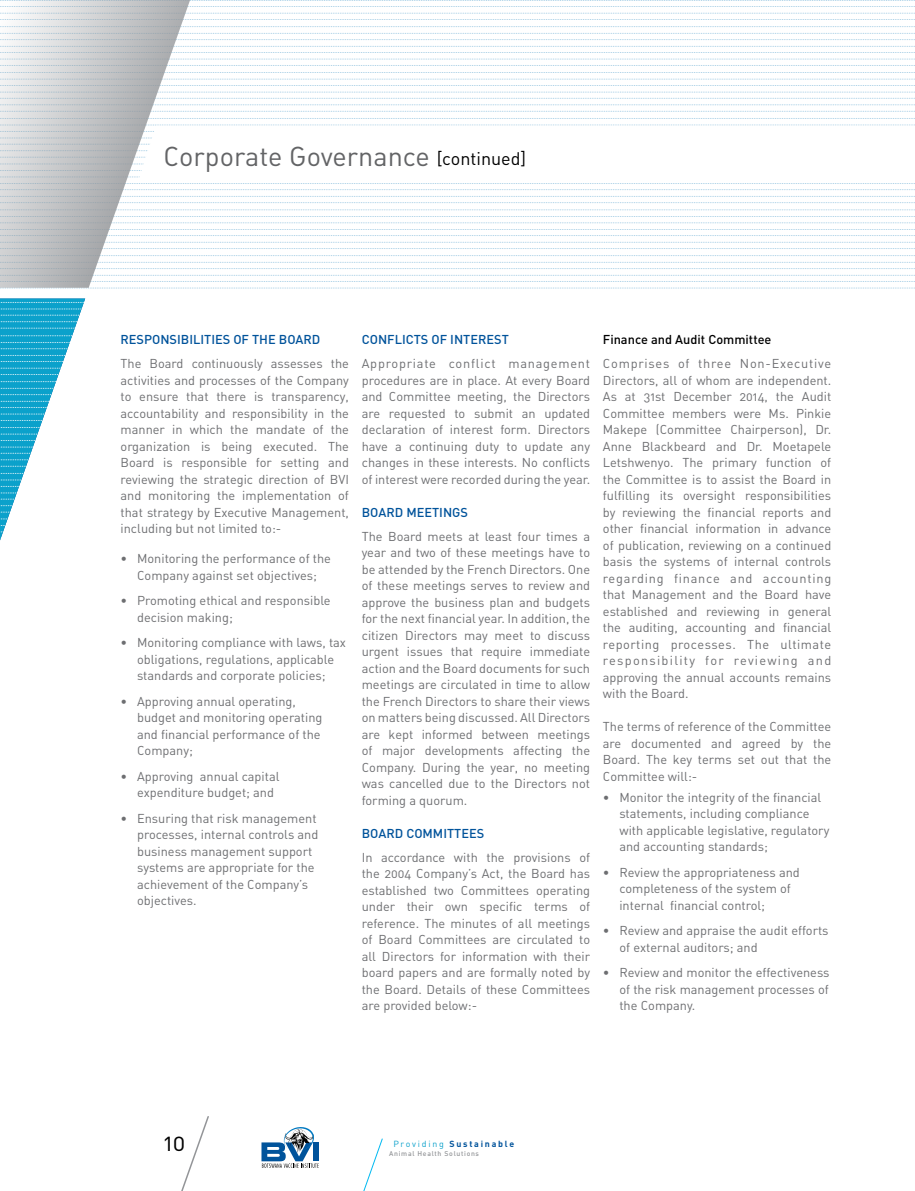
<style>
.page{position:relative;width:915px;height:1191px;background:#fff}
.page>*{position:absolute;margin:0;border:0;box-sizing:border-box;transform-origin:0 0}
.t1{font:27px "DIN Regular Alternate";color:#636466}
.t2{font:24px "DIN Regular Alternate";color:#000}
.t3{font:12.75px/16.5px "DIN Regular Alternate";color:#6d6e71;text-align:justify}
.t4{font:500 12.75px "DIN";color:#00539b}
.t5{font:500 12.75px "DIN";color:#000}
.t6{font:700 8.85px "DIN";letter-spacing:.2em;color:#00539b}
.t7{font:500 6.9px "DIN";letter-spacing:.1em;color:#939598}
.s1{font-size:18px;color:#000}
.s2{font-family:"DIN Regular Alternate";font-weight:400;color:#0ba1cb}
</style>
<div class="page">
<svg style="left:208px;top:72px;width:707px;height:1px"></svg>
<svg style="left:208px;top:255px;width:707px;height:1px"></svg>
<svg style="left:208px;top:26px;width:707px;height:1px"></svg>
<svg style="left:208px;top:209px;width:707px;height:1px"></svg>
<svg style="left:208px;top:118px;width:707px;height:1px"></svg>
<svg style="left:208px;top:111px;width:707px;height:1px"></svg>
<svg style="left:208px;top:79px;width:707px;height:7px"></svg>
<svg style="left:208px;top:262px;width:707px;height:7px"></svg>
<svg style="left:208px;top:33px;width:707px;height:7px"></svg>
<svg style="left:208px;top:216px;width:707px;height:7px"></svg>
<svg style="left:208px;top:13px;width:707px;height:7px"></svg>
<svg style="left:208px;top:196px;width:707px;height:7px"></svg>
<svg style="left:0;top:288px;width:915px;height:1px"></svg>
<svg style="left:208px;top:59px;width:707px;height:7px"></svg>
<svg style="left:208px;top:242px;width:707px;height:7px"></svg>
<svg style="left:208px;top:0;width:707px;height:7px"></svg>
<svg style="left:208px;top:92px;width:707px;height:13px"></svg>
<svg style="left:208px;top:275px;width:707px;height:7px"></svg>
<svg style="left:208px;top:46px;width:707px;height:7px"></svg>
<svg style="left:208px;top:229px;width:707px;height:7px"></svg>
<svg style="left:208px;top:125px;width:707px;height:65px"></svg>
<svg style="left:0;top:0;width:208px;height:288px"></svg>
<svg style="left:181px;top:1116px;width:28px;height:75px"></svg>
<svg style="left:363px;top:1138px;width:19px;height:53px"></svg>
<div style="left:313px;top:1142px;width:6px;height:19px;background:#00539b"></div>
<svg style="left:261px;top:1127px;width:57px;height:40px"></svg>
<svg style="left:0;top:298px;width:85px;height:243px"></svg>
<h1 class="t1" style="left:163px;top:140px;width:364px">Corporate Governance <span class="s1">[continued]</span></h1>
<p class="t4" style="left:120px;top:331px;width:33px">RESPON</p>
<p class="t4" style="left:169px;top:331px;width:14px">SIBILITIE</p>
<p class="t4" style="left:223px;top:331px;width:65px">S OF THE BOARD</p>
<p class="t3" style="left:120px;top:355px;width:230px">The Board continuously assesses the activities and processes of the Company to ensure that there is transparency, accountability and responsibility in the manner in which the mandate of the organization is being executed. The Board is responsible for setting and reviewing the strategic direction of BVI and monitoring the implementation of that strategy by Executive Management, including but not limited to:-</p>
<p class="t3" style="left:120px;top:550px;width:212px;text-align:center">• Monitoring the performance of the<br>Company against set objectives;</p>
<p class="t3" style="left:137px;top:592px;width:195px;text-indent:-16px">• Promoting ethical and responsible decision making;</p>
<p class="t3" style="left:120px;top:634px;width:227px;text-align:center">• Monitoring compliance with laws, tax obligations, regulations, applicable standards and corporate policies;</p>
<p class="t3" style="left:137px;top:692px;width:187px;text-align:left;text-indent:-16px">• Approving annual operating, budget and monitoring operating and financial performance of the<br>Company;</p>
<p class="t3" style="left:137px;top:767px;width:144px;text-indent:-16px">• Approving annual capital expenditure budget; and</p>
<p class="t3" style="left:137px;top:809px;width:183px;text-align:left;text-indent:-16px">• Ensuring that risk management processes, internal controls and business management support systems are appropriate for the achievement of the Company’s objectives.</p>
<p class="t4" style="left:361px;top:331px;width:97px">CON FLICTS OF INTERE</p>
<p class="t4" style="left:494px;top:331px;width:15px">ST</p>
<p class="t3" style="left:361px;top:355px;width:230px">Appropriate conflict management procedures are in place. At every Board and Committee meeting, the Directors are requested to submit an updated declaration of interest form. Directors have a continuing duty to update any changes in these interests. No conflicts of interest were recorded during the year.</p>
<p class="t4" style="left:361px;top:504px;width:9px">BOARD</p>
<p class="t4" style="left:406px;top:504px;width:19px">MEETING</p>
<p class="t4" style="left:460px;top:504px;width:9px">S</p>
<p class="t3" style="left:361px;top:527px;width:230px">The Board meets at least four times a year and two of these meetings have to be attended by the French Directors. One of these meetings serves to review and approve the business plan and budgets for the next financial year. In addition, the citizen Directors may meet to discuss urgent issues that require immediate action and the Board documents for such meetings are circulated in time to allow the French Directors to share their views on matters being discussed. All Directors are kept informed between meetings of major developments affecting the Company. During the year, no meeting was cancelled due to the Directors not forming a quorum.</p>
<p class="t4" style="left:361px;top:825px;width:9px">BOARD</p>
<p class="t4" style="left:406px;top:825px;width:45px">COMMITTEE</p>
<p class="t4" style="left:476px;top:825px;width:9px">S</p>
<p class="t3" style="left:361px;top:848px;width:230px">In accordance with the provisions of the 2004 Company’s Act, the Board has established two Committees operating under their own specific terms of reference. The minutes of all meetings of Board Committees are circulated to all Directors for information with their board papers and are formally noted by the Board. Details of these Committees are provided below:-</p>
<p class="t5" style="left:602px;top:331px;width:170px">Finance and Audit Committee</p>
<p class="t3" style="left:602px;top:355px;width:230px">Comprises of three Non-Executive Directors, all of whom are independent.<br>As at 31st December 2014, the Audit Committee members were Ms. Pinkie Makepe (Committee Chairperson), Dr.<br>Anne Blackbeard and Dr. Moetapele Letshwenyo. The primary function of the Committee is to assist the Board in fulfilling its oversight responsibilities by reviewing the financial reports and other financial information in advance of publication, reviewing on a continued basis the systems of internal controls regarding finance and accounting that Management and the Board have established and reviewing in general the auditing, accounting and financial reporting processes. The ultimate responsibility for reviewing and approving the annual accounts remains with the Board.</p>
<p class="t3" style="left:602px;top:718px;width:230px">The terms of reference of the Committee are documented and agreed by the Board. The key terms set out that the Committee will:-</p>
<p class="t3" style="left:619px;top:788px;width:211px;text-align:left;text-indent:-16px">• Monitor the integrity of the financial statements, including compliance with applicable legislative, regulatory and accounting standards;</p>
<p class="t3" style="left:619px;top:863px;width:182px;text-align:left;text-indent:-16px">• Review the appropriateness and completeness of the system of internal financial control;</p>
<p class="t3" style="left:619px;top:922px;width:211px;text-indent:-16px">• Review and appraise the audit efforts of external auditors; and</p>
<p class="t3" style="left:619px;top:964px;width:212px;text-indent:-16px">• Review and monitor the effectiveness of the risk management processes of the Company.</p>
<h2 class="t2" style="left:164px;top:1127px;width:23px">10</h2>
<p class="t6" style="left:393px;top:1137px;width:122px"><span class="s2">Providing</span> Sustainable</p>
<p class="t7" style="left:389px;top:1149px;width:91px">Animal Health Solutions</p>
</div>
